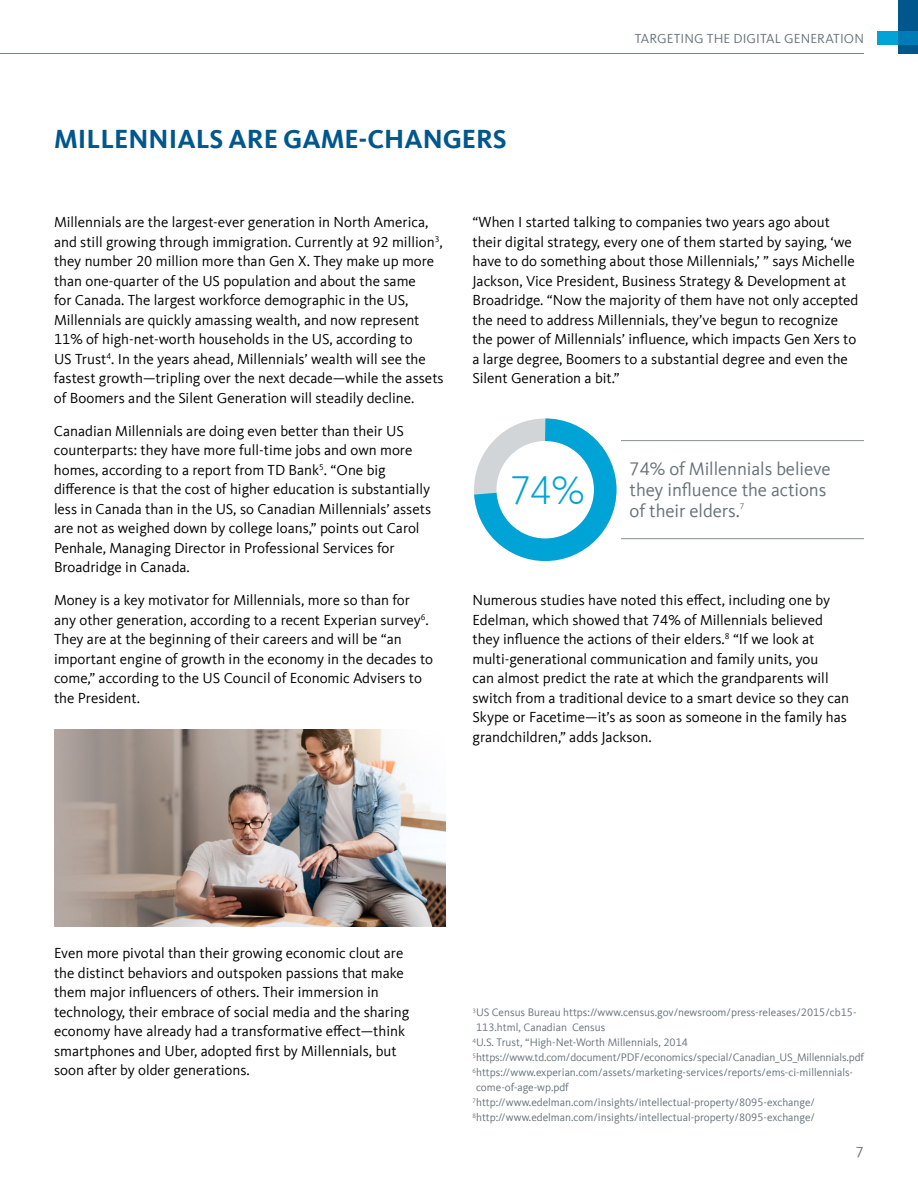
<style>
.page{position:relative;width:918px;height:1188px;background:#fff}
.page>*{position:absolute;margin:0;border:0;box-sizing:border-box;transform-origin:0 0}
.t1{font:300 41.25px "Kievit Offc";color:#00a3d6}
.t2{font:700 27px "Kievit Offc";color:#00578e}
.t3{font:18.75px/21px "Kievit Offc";letter-spacing:-.005em;color:#67737a}
.t4{font:15px/19.5px "Kievit Offc";color:#000}
.t5{font:15px "Kievit Offc";color:#67737a}
.t6{font:13.5px "Kievit Offc";letter-spacing:.01em;color:#67737a}
.t7{font:11.25px "Kievit Offc";color:#67737a}
</style>
<div class="page">
<div style="left:898px;top:0;width:20px;height:32px;background:#00578e"></div>
<hr style="left:0;top:53px;width:864px;height:1px;background:#67737a">
<div style="left:878px;top:32px;width:20px;height:13px;background:#00a3d6"></div>
<div style="left:898px;top:32px;width:20px;height:13px;background:#007bb6"></div>
<div style="left:898px;top:45px;width:20px;height:9px;background:#00578e"></div>
<img style="left:54px;top:729px;width:391px;height:198px">
<hr style="left:621px;top:440px;width:243px;height:1px;background:#67737a">
<svg style="left:474px;top:418px;width:154px;height:143px"></svg>
<hr style="left:621px;top:538px;width:243px;height:1px;background:#67737a">
<h2 class="t2" style="left:54px;top:124px;width:454px">MILLENNIALS ARE GAME-CHANGERS</h2>
<p class="t6" style="left:635px;top:31px;width:231px">TARGETING THE DIGITAL GENERATION</p>
<p class="t4" style="left:54px;top:213px;width:391px">Millennials are the largest-ever generation in North America, and still growing through immigration. Currently at 92 million<sup>3</sup>, they number 20 million more than Gen X. They make up more than one-quarter of the US population and about the same<br>for Canada. The largest workforce demographic in the US, Millennials are quickly amassing wealth, and now represent 11% of high-net-worth households in the US, according to<br>US Trust<sup>4</sup>. In the years ahead, Millennials’ wealth will see the fastest growth—tripling over the next decade—while the assets of Boomers and the Silent Generation will steadily decline.</p>
<p class="t4" style="left:54px;top:421px;width:379px">Canadian Millennials are doing even better than their US counterparts: they have more full-time jobs and own more homes, according to a report from TD Bank<sup>5</sup>. “One big difference is that the cost of higher education is substantially less in Canada than in the US, so Canadian Millennials’ assets are not as weighed down by college loans,” points out Carol Penhale, Managing Director in Professional Services for Broadridge in Canada.</p>
<p class="t4" style="left:54px;top:591px;width:381px">Money is a key motivator for Millennials, more so than for any other generation, according to a recent Experian survey<sup>6</sup>.<br>They are at the beginning of their careers and will be “an important engine of growth in the economy in the decades to come,” according to the US Council of Economic Advisers to the President.</p>
<p class="t4" style="left:472px;top:213px;width:387px">“When I started talking to companies two years ago about their digital strategy, every one of them started by saying, ‘we have to do something about those Millennials,’ ” says Michelle Jackson, Vice President, Business Strategy &amp; Development at Broadridge. “Now the majority of them have not only accepted the need to address Millennials, they’ve begun to recognize the power of Millennials’ influence, which impacts Gen Xers to a large degree, Boomers to a substantial degree and even the Silent Generation a bit.”</p>
<h1 class="t1" style="left:510px;top:468px;width:76px">74%</h1>
<p class="t3" style="left:630px;top:458px;width:202px">74% of Millennials believe they influence the actions of their elders.<sup>7</sup></p>
<p class="t4" style="left:472px;top:591px;width:378px">Numerous studies have noted this effect, including one by Edelman, which showed that 74% of Millennials believed they influence the actions of their elders.<sup>8</sup> “If we look at multi-generational communication and family units, you<br>can almost predict the rate at which the grandparents will switch from a traditional device to a smart device so they can Skype or Facetime—it’s as soon as someone in the family has grandchildren,” adds Jackson.</p>
<p class="t4" style="left:54px;top:944px;width:357px">Even more pivotal than their growing economic clout are the distinct behaviors and outspoken passions that make them major influencers of others. Their immersion in technology, their embrace of social media and the sharing economy have already had a transformative effect—think smartphones and Uber, adopted first by Millennials, but soon after by older generations.</p>
<p class="t7" style="left:472px;top:1006px;width:385px"><sup>3</sup>US Census Bureau https://www.census.gov/newsroom/press-releases/2015/cb15-</p>
<p class="t7" style="left:476px;top:1021px;width:131px">113.html, Canadian Census</p>
<p class="t7" style="left:472px;top:1036px;width:217px"><sup>4</sup>U.S. Trust, “High-Net-Worth Millennials, 2014</p>
<p class="t7" style="left:472px;top:1051px;width:393px"><sup>5</sup>https://www.td.com/document/PDF/economics/special/Canadian_US_Millennials.pdf</p>
<p class="t7" style="left:472px;top:1066px;width:382px"><sup>6</sup>https://www.experian.com/assets/marketing-services/reports/ems-ci-millennials-</p>
<p class="t7" style="left:476px;top:1081px;width:94px">come-of-age-wp.pdf</p>
<p class="t7" style="left:472px;top:1096px;width:344px"><sup>7</sup>http://www.edelman.com/insights/intellectual-property/8095-exchange/</p>
<p class="t7" style="left:472px;top:1111px;width:344px"><sup>8</sup>http://www.edelman.com/insights/intellectual-property/8095-exchange/</p>
<p class="t5" style="left:856px;top:1143px;width:10px">7</p>
</div>
